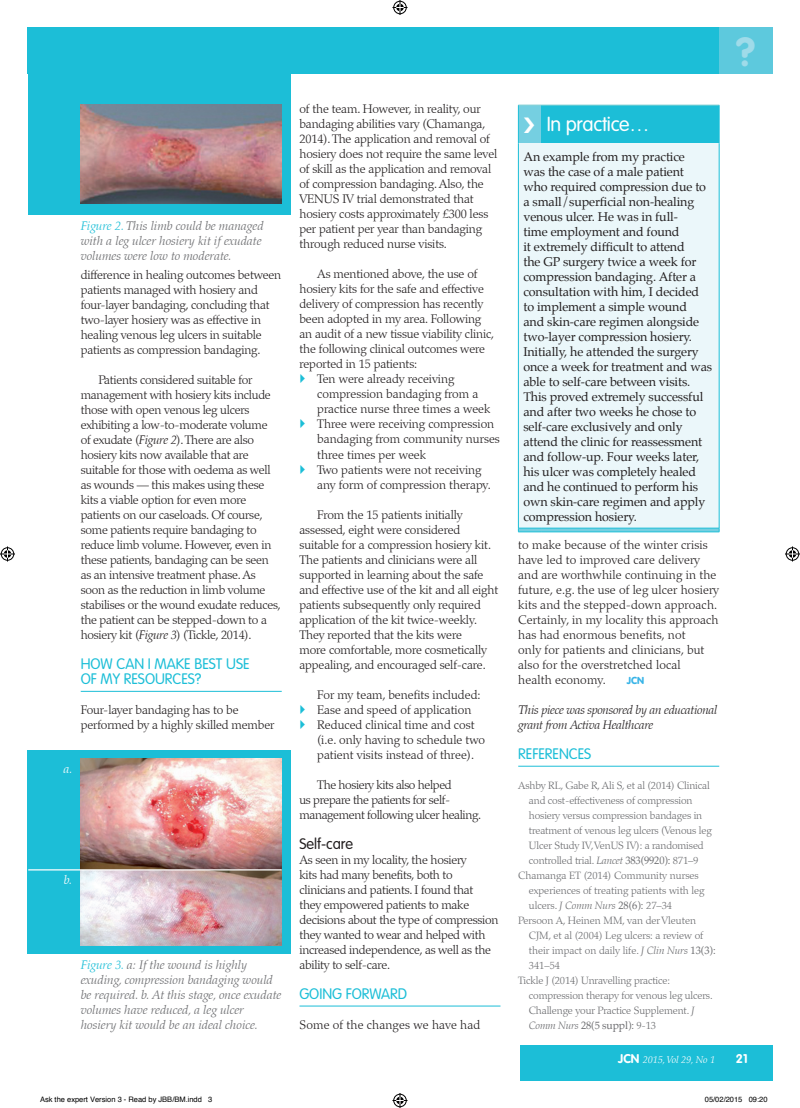
<style>
.page{position:relative;width:800px;height:1108px;background:#fff}
.page>*{position:absolute;margin:0;border:0;box-sizing:border-box;transform-origin:0 0}
.Body_text{font:700 40px "VAG Rounded";color:#9fdbe9}
.Body_text-2{font:300 20px "VAG Rounded";letter-spacing:-.015em;color:#fff}
.A_Header{font:300 15px/15px "VAG Rounded";color:#1cbed7}
.B_Header{font:300 15px "VAG Rounded";color:#231f20}
.Body_text-3{font:300 12.5px/15px "Palatino";letter-spacing:-.01em;color:#231f20}
.KEYWORDS_title{font:12.5px/15px "Palatino";letter-spacing:-.01em;color:#231f20}
.Body_text-4{font:300 12.5px/15px "Palatino";letter-spacing:.01em;color:#231f20}
.Caption_head{font:italic 300 12.5px/15px "Palatino";color:#6c6d70}
.Body_text-5{font:300 12.5px/15px "Palatino";letter-spacing:-.03em;color:#231f20}
.Body_text-6{font:italic 300 12.5px/15px "Palatino";letter-spacing:-.02em;color:#231f20}
.Body_text-7{font:italic 300 12.5px "Palatino";color:#fff}
.t1{font:700 12.5px "VAG Rounded";color:#fff}
.Ref_text{font:300 10.62px/15px "Palatino";letter-spacing:-.01em;color:#6c6d70}
.t2{font:italic 300 10px "Palatino";color:#fff}
.t3{font:900 10px "VAG Rounded";color:#39b4e7}
.t4{font:7.5px "Helvetica";color:#000}
.s1{color:#1cbed7}
.s2{font-style:italic}
.s3{font-weight:400}
.s4{font-family:"VAG Rounded";font-weight:700;font-style:normal;font-size:12.5px}
</style>
<div class="page">
<div style="left:28px;top:750px;width:263px;height:203px;background:#1cbed7"></div>
<div style="left:519px;top:1044px;width:253px;height:36px;background:#1cbed7"></div>
<div style="left:28px;top:28px;width:690px;height:46px;background:#1cbed7"></div>
<div style="left:718px;top:28px;width:54px;height:46px;background:#5dc9dd"></div>
<hr style="left:81px;top:691px;width:200px;height:1px;background:#1cbed7">
<hr style="left:299px;top:1005px;width:201px;height:1px;background:#1cbed7">
<div style="left:541px;top:105px;width:177px;height:38px;background:#1cbed7"></div>
<div style="left:518px;top:143px;width:200px;height:385px;background:#ebf7fa"></div>
<svg style="left:519px;top:105px;width:22px;height:1px"></svg>
<hr style="left:541px;top:105px;width:178px;height:1px;background:#85d1d5">
<hr style="left:518px;top:105px;width:1px;height:38px;background:#1cbed7">
<hr style="left:718px;top:105px;width:1px;height:38px;background:#1cbed7">
<hr style="left:518px;top:143px;width:1px;height:385px;background:#1cbed7">
<hr style="left:718px;top:143px;width:1px;height:385px;background:#1cbed7">
<hr style="left:541px;top:528px;width:178px;height:1px;background:#1cbed7">
<svg style="left:518px;top:528px;width:23px;height:4px"></svg>
<hr style="left:541px;top:531px;width:178px;height:1px;background:#1cbed7">
<img style="left:81px;top:758px;width:200px;height:187px">
<hr style="left:518px;top:766px;width:200px;height:1px;background:#1cbed7">
<hr style="left:28px;top:869px;width:253px;height:1px;background:#fff">
<div style="left:28px;top:70px;width:262px;height:144px;background:#1cbed7"></div>
<img style="left:81px;top:105px;width:200px;height:98px">
<svg style="left:392px;top:0;width:15px;height:15px"></svg>
<svg style="left:392px;top:1093px;width:15px;height:14px"></svg>
<svg style="left:0;top:546px;width:15px;height:15px"></svg>
<svg style="left:785px;top:546px;width:14px;height:15px"></svg>
<svg style="left:523px;top:117px;width:11px;height:16px"></svg>
<p class="Caption_head" style="left:81px;top:218px;width:184px"><span class="s1">Figure 2.</span>This limb could be managed with a leg ulcer hosiery kit if exudate volumes were low to moderate.</p>
<p class="Body_text-3" style="left:81px;top:267px;width:202px">difference in healing outcomes between patients managed with hosiery and four-layer bandaging, concluding that two-layer hosiery was as effective in healing venous leg ulcers in suitable patients as compression bandaging.</p>
<p class="Body_text-3" style="left:81px;top:372px;width:201px;text-indent:18px">Patients considered suitable for management with hosiery kits include those with open venous leg ulcers exhibiting a low-to-moderate volume<br>of exudate (<span class="s2">Figure 2</span>). There are also hosiery kits now available that are suitable for those with oedema as well as wounds — this makes using these kits a viable option for even more patients on our caseloads. Of course, some patients require bandaging to reduce limb volume. However, even in these patients, bandaging can be seen as an intensive treatment phase. As soon as the reduction in limb volume stabilises or the wound exudate reduces, the patient can be stepped-down to a hosiery kit (<span class="s2">Figure 3</span>) (Tickle, 2014).</p>
<p class="A_Header" style="left:81px;top:657px;width:170px">HOW CAN I MAKE BEST USE<br>OF MY RESOURCES?</p>
<p class="Body_text-3" style="left:81px;top:702px;width:195px">Four-layer bandaging has to be performed by a highly skilled member</p>
<p class="Body_text-7" style="left:63px;top:761px;width:11px">a.</p>
<p class="Body_text-7" style="left:64px;top:872px;width:10px">b.</p>
<p class="Caption_head" style="left:81px;top:957px;width:202px"><span class="s1">Figure 3.</span> a: If the wound is highly exuding, compression bandaging would be required. b. At this stage, once exudate volumes have reduced, a leg ulcer hosiery kit would be an ideal choice.</p>
<p class="Body_text-3" style="left:299px;top:102px;width:199px">of the team. However, in reality, our bandaging abilities vary (Chamanga, 2014). The application and removal of hosiery does not require the same level of skill as the application and removal of compression bandaging. Also, the VENUS IV trial demonstrated that hosiery costs approximately £300 less per patient per year than bandaging through reduced nurse visits.</p>
<p class="Body_text-3" style="left:299px;top:267px;width:196px;text-indent:18px">As mentioned above, the use of hosiery kits for the safe and effective delivery of compression has recently been adopted in my area. Following an audit of a new tissue viability clinic, the following clinical outcomes were reported in 15 patients:</p>
<p class="Body_text-3" style="left:317px;top:372px;width:175px">Ten were already receiving compression bandaging from a practice nurse three times a week</p>
<p class="Body_text-3" style="left:317px;top:417px;width:184px">Three were receiving compression bandaging from community nurses three times per week</p>
<p class="Body_text-3" style="left:317px;top:462px;width:175px">Two patients were not receiving any form of compression therapy.</p>
<p class="Body_text-3" style="left:299px;top:507px;width:200px;text-indent:18px">From the 15 patients initially assessed, eight were considered suitable for a compression hosiery kit.<br>The patients and clinicians were all supported in learning about the safe and effective use of the kit and all eight patients subsequently only required application of the kit twice-weekly.<br>They reported that the kits were<br>more comfortable, more cosmetically appealing, and encouraged self-care.</p>
<p class="Body_text-3" style="left:317px;top:687px;width:165px">For my team, benefits included:</p>
<p class="Body_text-3" style="left:317px;top:702px;width:155px">Ease and speed of application</p>
<p class="Body_text-3" style="left:317px;top:717px;width:169px">Reduced clinical time and cost (i.e. only having to schedule two patient visits instead of three).</p>
<p class="Body_text-5" style="left:299px;top:777px;width:183px;text-indent:18px">The hosiery kits also helped<br>us prepare the patients for self&shy;management following ulcer healing.</p>
<p class="B_Header" style="left:299px;top:834px;width:55px">Self-care</p>
<p class="Body_text-3" style="left:299px;top:852px;width:200px">As seen in my locality, the hosiery<br>kits had many benefits, both to clinicians and patients. I found that<br>they empowered patients to make decisions about the type of compression they wanted to wear and helped with increased independence, as well as the ability to self-care.</p>
<p class="A_Header" style="left:299px;top:986px;width:109px">GOING FORWARD</p>
<p class="Body_text-4" style="left:299px;top:1017px;width:182px">Some of the changes we have had</p>
<p class="Body_text" style="left:735px;top:29px;width:21px">?</p>
<p class="Body_text-2" style="left:546px;top:112px;width:104px">In practice…</p>
<p class="KEYWORDS_title" style="left:523px;top:149px;width:190px">An example from my practice<br>was the case of a male patient<br>who required compression due to a small/superficial non-healing venous ulcer. He was in full-<br>time employment and found<br>it extremely difficult to attend<br>the GP surgery twice a week for compression bandaging. After a consultation with him, I decided to implement a simple wound<br>and skin-care regimen alongside two-layer compression hosiery.<br>Initially, he attended the surgery once a week for treatment and was able to self-care between visits.<br>This proved extremely successful and after two weeks he chose to self-care exclusively and only attend the clinic for reassessment and follow-up. Four weeks later, his ulcer was completely healed and he continued to perform his own skin-care regimen and apply compression hosiery.</p>
<p class="Body_text-4" style="left:518px;top:537px;width:202px">to make because of the winter crisis have led to improved care delivery and are worthwhile continuing in the future, e.g. the use of leg ulcer hosiery kits and the stepped-down approach.<br>Certainly, in my locality this approach has had enormous benefits, not<br>only for patients and clinicians, but also for the overstretched local<br>health economy.</p>
<p class="t3" style="left:626px;top:674px;width:19px">JCN</p>
<p class="Body_text-6" style="left:518px;top:702px;width:200px">This piece was sponsored by an educational grant from Activa Healthcare</p>
<p class="A_Header" style="left:518px;top:746px;width:74px">REFERENCES</p>
<p class="Ref_text" style="left:528px;top:778px;width:184px;text-indent:-11px">Ashby RL, Gabe R, Ali S, et al (2014) Clinical and cost-effectiveness of compression hosiery versus compression bandages in treatment of venous leg ulcers (Venous leg Ulcer Study IV, VenUS IV): a randomised controlled trial. <span class="s2">Lancet</span> <span class="s3">383(9920):</span> 871–9</p>
<p class="Ref_text" style="left:528px;top:868px;width:177px;text-indent:-11px">Chamanga ET (2014) Community nurses experiences of treating patients with leg ulcers. <span class="s2">J Comm Nurs</span> <span class="s3">28(6):</span> 27–34</p>
<p class="Ref_text" style="left:528px;top:913px;width:188px;text-indent:-11px">Persoon A, Heinen MM, van der Vleuten<br>CJM, et al (2004) Leg ulcers: a review of their impact on daily life. <span class="s2">J Clin Nurs</span> <span class="s3">13(3):<br></span>341–54</p>
<p class="Ref_text" style="left:528px;top:973px;width:185px;text-indent:-11px">Tickle J (2014) Unravelling practice: compression therapy for venous leg ulcers.<br>Challenge your Practice Supplement. <span class="s2">J Comm Nurs</span> <span class="s3">28(5 suppl):</span> 9-13</p>
<p class="t2" style="left:618px;top:1053px;width:98px"><span class="s4">JCN</span> 2015, Vol 29, No 1</p>
<p class="t1" style="left:735px;top:1050px;width:13px">21</p>
<p class="t4" style="left:40px;top:1093px;width:174px">Ask the expert Version 3 - Read by JBB/BM.indd 3</p>
<p class="t4" style="left:704px;top:1093px;width:64px">05/02/2015 09:20</p>
</div>
